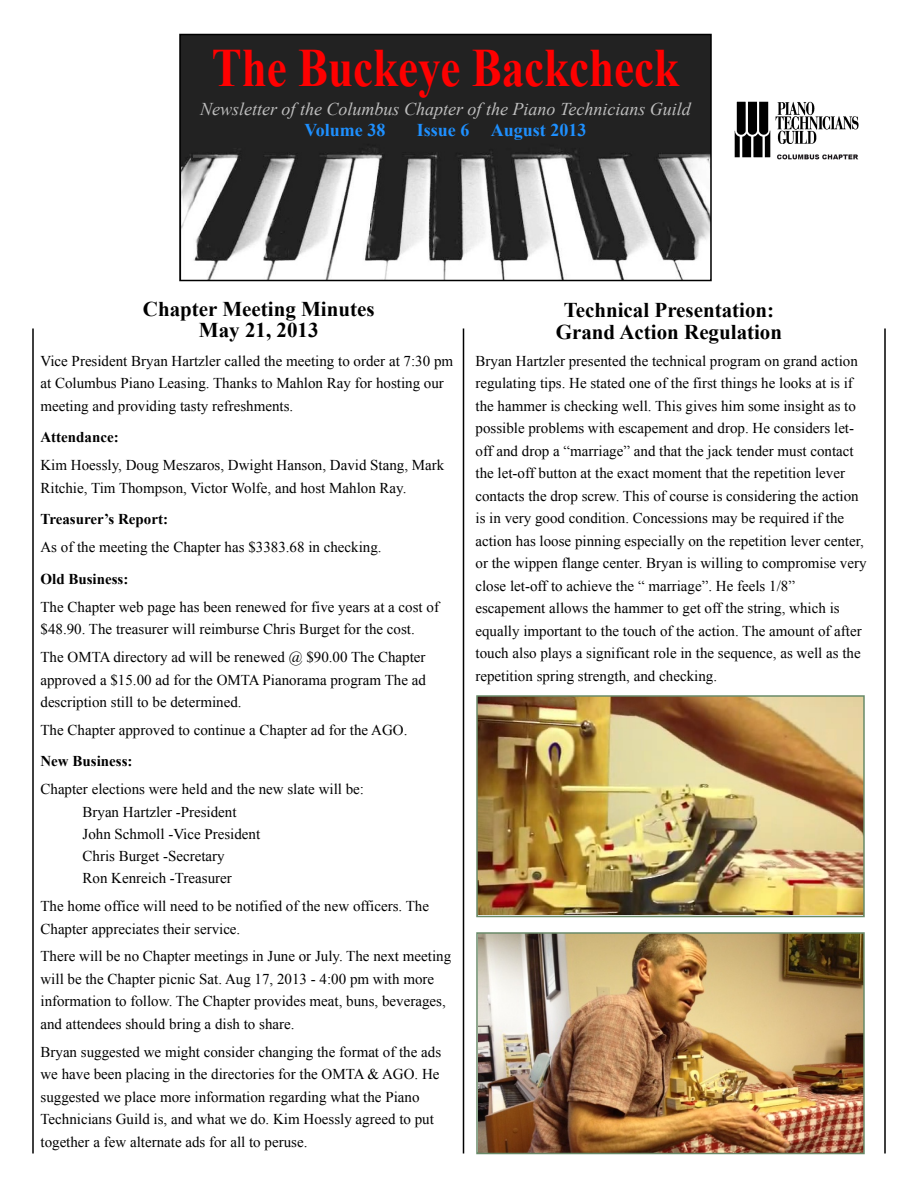
<style>
.page{position:relative;width:918px;height:1188px;background:#fff}
.page>*{position:absolute;margin:0;border:0;box-sizing:border-box;transform-origin:0 0}
.t1{font:700 54px "Times New Roman";color:#f00;scale:.83 1}
.t2{font:700 21px/21.6px "Times New Roman";color:#000;text-align:center}
.t3{font:italic 18px "Times New Roman";color:#bebebe}
.t4{font:700 18px "Times New Roman";color:#1e90ff}
.t5{font:15px/22.5px "Times New Roman";color:#000}
.t6{font:700 15px "Times New Roman";color:#000}
</style>
<div class="page">
<img style="left:182px;top:37px;width:527px;height:241px">
<div style="left:179px;top:34px;width:533px;height:247px;border:2px solid #000"></div>
<hr style="left:463px;top:328px;width:1px;height:826px;background:#000">
<hr style="left:32px;top:328px;width:2px;height:826px;background:#000">
<img style="left:734px;top:101px;width:125px;height:59px">
<hr style="left:884px;top:328px;width:2px;height:826px;background:#000">
<img style="left:479px;top:935px;width:383px;height:216px">
<div style="left:476px;top:932px;width:389px;height:222px;border:2px solid #698b69"></div>
<img style="left:479px;top:698px;width:383px;height:216px">
<div style="left:476px;top:695px;width:389px;height:222px;border:2px solid #698b69"></div>
<h1 class="t1" style="left:212px;top:38px;width:565px">The Buckeye Backcheck</h1>
<p class="t3" style="left:200px;top:99px;width:492px">Newsletter of the Columbus Chapter of the Piano Technicians Guild</p>
<p class="t4" style="left:305px;top:120px;width:82px">Volume 38</p>
<p class="t4" style="left:417px;top:120px;width:171px">Issue 6 August 2013</p>
<h2 class="t2" style="left:143px;top:298px;width:233px">Chapter Meeting Minutes<br>May 21, 2013</h2>
<h2 class="t2" style="left:556px;top:299px;width:228px">Technical Presentation:<br>Grand Action Regulation</h2>
<p class="t5" style="left:476px;top:350px;width:393px">Bryan Hartzler presented the technical program on grand action regulating tips. He stated one of the first things he looks at is if the hammer is checking well. This gives him some insight as to possible problems with escapement and drop. He considers let&shy;off and drop a “marriage” and that the jack tender must contact the let-off button at the exact moment that the repetition lever contacts the drop screw. This of course is considering the action is in very good condition. Concessions may be required if the action has loose pinning especially on the repetition lever center, or the wippen flange center. Bryan is willing to compromise very close let-off to achieve the “ marriage”. He feels 1/8” escapement allows the hammer to get off the string, which is equally important to the touch of the action. The amount of after touch also plays a significant role in the sequence, as well as the repetition spring strength, and checking.</p>
<p class="t5" style="left:40px;top:350px;width:414px">Vice President Bryan Hartzler called the meeting to order at 7:30 pm at Columbus Piano Leasing. Thanks to Mahlon Ray for hosting our meeting and providing tasty refreshments.</p>
<p class="t6" style="left:40px;top:429px;width:80px">Attendance:</p>
<p class="t5" style="left:40px;top:454px;width:405px">Kim Hoessly, Doug Meszaros, Dwight Hanson, David Stang, Mark<br>Ritchie, Tim Thompson, Victor Wolfe, and host Mahlon Ray.</p>
<p class="t6" style="left:40px;top:511px;width:129px">Treasurer’s Report:</p>
<p class="t5" style="left:40px;top:536px;width:343px">As of the meeting the Chapter has $3383.68 in checking.</p>
<p class="t6" style="left:40px;top:570px;width:89px">Old Business:</p>
<p class="t5" style="left:40px;top:595px;width:400px">The Chapter web page has been renewed for five years at a cost of $48.90. The treasurer will reimburse Chris Burget for the cost.</p>
<p class="t5" style="left:40px;top:646px;width:387px;text-align:justify">The OMTA directory ad will be renewed @ $90.00 The Chapter approved a $15.00 ad for the OMTA Pianorama program The ad description still to be determined.</p>
<p class="t5" style="left:40px;top:719px;width:368px">The Chapter approved to continue a Chapter ad for the AGO.</p>
<p class="t6" style="left:40px;top:753px;width:94px">New Business:</p>
<p class="t5" style="left:82px;top:778px;width:283px;text-indent:-42px">Chapter elections were held and the new slate will be:<br>Bryan Hartzler -President<br>John Schmoll -Vice President<br>Chris Burget -Secretary<br>Ron Kenreich -Treasurer</p>
<p class="t5" style="left:40px;top:895px;width:390px">The home office will need to be notified of the new officers. The<br>Chapter appreciates their service.</p>
<p class="t5" style="left:40px;top:945px;width:412px">There will be no Chapter meetings in June or July. The next meeting will be the Chapter picnic Sat. Aug 17, 2013 - 4:00 pm with more information to follow. The Chapter provides meat, buns, beverages, and attendees should bring a dish to share.</p>
<p class="t5" style="left:40px;top:1041px;width:402px">Bryan suggested we might consider changing the format of the ads we have been placing in the directories for the OMTA &amp; AGO. He suggested we place more information regarding what the Piano Technicians Guild is, and what we do. Kim Hoessly agreed to put together a few alternate ads for all to peruse.</p>
</div>
